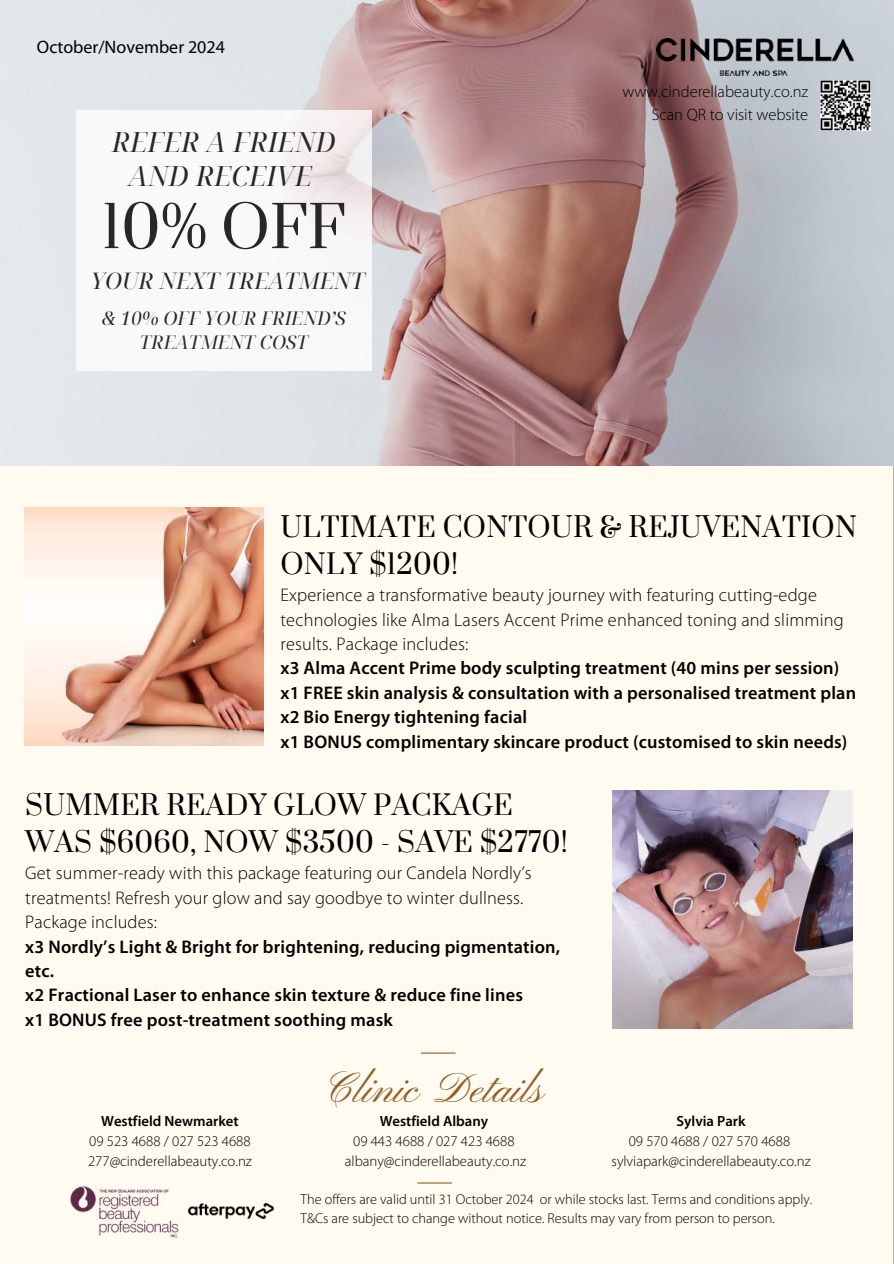
<style>
.page{position:relative;width:894px;height:1264px;background:#fff}
.page>*{position:absolute;margin:0;border:0;box-sizing:border-box;transform-origin:0 0}
.t1{font:56.55px "Prata";color:#272727}
.t2{font:43.05px "Pinyon Script";color:#945d24}
.t3{font:italic 27.9px/34.8px "Noto Serif Display";color:#272727;text-align:center}
.t4{font:26.85px/37.2px "Prata";letter-spacing:.01em;color:#000}
.t5{font:italic 22.8px "Noto Serif Display";color:#272727}
.t6{font:italic 18.9px/24.2px "Noto Serif Display";color:#272727;text-align:center}
.t7{font:600 18.3px/24.5px "Myriad Pro";letter-spacing:.01em;color:#000}
.t8{font:300 18.3px/24.5px "Myriad Pro";letter-spacing:.01em;color:#000}
.t9{font:18px "Myriad Pro";color:#000}
.t10{font:300 16.5px/22.5px "Myriad Pro";color:#000;text-align:right}
.t11{font:300 14.7px/19.8px "Myriad Pro";color:#000;text-align:center}
.t12{font:600 14.7px "Myriad Pro";color:#000}
.t13{font:300 14.25px/19.2px "Myriad Pro";color:#000}
</style>
<div class="page">
<div style="left:0;top:466px;width:891px;height:797px;background:#fffbf0"></div>
<img style="left:0;top:0;width:893px;height:466px">
<div style="left:76px;top:111px;width:295px;height:260px;background:#f8f9fa"></div>
<img style="left:24px;top:508px;width:240px;height:237px">
<img style="left:656px;top:38px;width:196px;height:37px">
<img style="left:820px;top:81px;width:50px;height:49px">
<hr style="left:421px;top:1052px;width:34px;height:1px;background:#945d24">
<hr style="left:417px;top:1182px;width:35px;height:1px;background:#945d24">
<img style="left:189px;top:1203px;width:84px;height:16px">
<img style="left:70px;top:1186px;width:109px;height:52px">
<img style="left:612px;top:791px;width:240px;height:237px">
<p class="t9" style="left:37px;top:39px;width:189px">October/November 2024</p>
<h3 class="t3" style="left:112px;top:123px;width:225px">REFER A FRIEND<br>AND RECEIVE</h3>
<h1 class="t1" style="left:102px;top:192px;width:245px">10% OFF</h1>
<p class="t5" style="left:91px;top:265px;width:275px">YOUR NEXT TREATMENT</p>
<p class="t6" style="left:102px;top:305px;width:245px">&amp; 10% OFF YOUR FRIEND’S<br>TREATMENT COST</p>
<p class="t10" style="left:622px;top:82px;width:187px">www.cinderellabeauty.co.nz<br>Scan QR to visit website</p>
<h3 class="t4" style="left:280px;top:510px;width:577px">ULTIMATE CONTOUR &amp; REJUVENATION<br>ONLY $1200!</h3>
<p class="t8" style="left:280px;top:584px;width:564px">Experience a transformative beauty journey with featuring cutting-edge technologies like Alma Lasers Accent Prime enhanced toning and slimming results. Package includes:</p>
<p class="t7" style="left:280px;top:657px;width:577px">x3 Alma Accent Prime body sculpting treatment (40 mins per session) x1 FREE skin analysis &amp; consultation with a personalised treatment plan x2 Bio Energy tightening facial<br>x1 BONUS complimentary skincare product (customised to skin needs)</p>
<h3 class="t4" style="left:25px;top:788px;width:544px">SUMMER READY GLOW PACKAGE<br>WAS $6060, NOW $3500 - SAVE $2770!</h3>
<p class="t8" style="left:25px;top:862px;width:508px">Get summer-ready with this package featuring our Candela Nordly’s treatments! Refresh your glow and say goodbye to winter dullness.<br>Package includes:</p>
<p class="t7" style="left:25px;top:935px;width:536px">x3 Nordly’s Light &amp; Bright for brightening, reducing pigmentation, etc.<br>x2 Fractional Laser to enhance skin texture &amp; reduce fine lines<br>x1 BONUS free post-treatment soothing mask</p>
<p class="t12" style="left:101px;top:1115px;width:139px">Westfield Newmarket</p>
<p class="t11" style="left:88px;top:1132px;width:165px;text-align:left">09 523 4688 / 027 523 4688<br>277@cinderellabeauty.co.nz</p>
<h2 class="t2" style="left:327px;top:1064px;width:219px">Clinic Details</h2>
<p class="t12" style="left:379px;top:1115px;width:110px">Westfield Albany</p>
<p class="t11" style="left:345px;top:1132px;width:183px">09 443 4688 / 027 423 4688 albany@cinderellabeauty.co.nz</p>
<p class="t12" style="left:676px;top:1115px;width:71px">Sylvia Park</p>
<p class="t11" style="left:611px;top:1132px;width:201px">09 570 4688 / 027 570 4688 sylviapark@cinderellabeauty.co.nz</p>
<p class="t13" style="left:300px;top:1190px;width:513px">The offers are valid until 31 October 2024 or while stocks last. Terms and conditions apply.<br>T&amp;Cs are subject to change without notice. Results may vary from person to person.</p>
</div>
